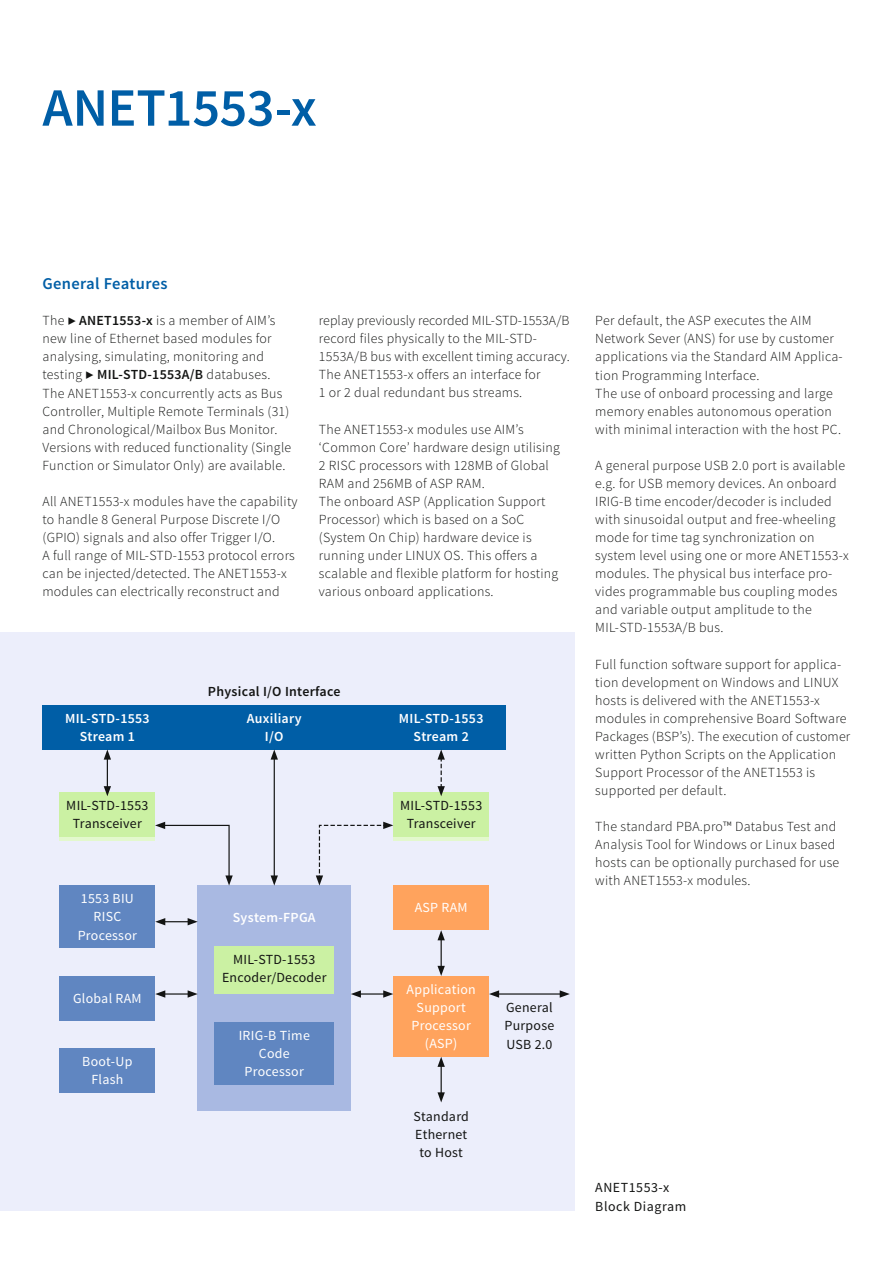
<style>
.page{position:relative;width:893px;height:1263px;background:#fff}
.page>*{position:absolute;margin:0;border:0;box-sizing:border-box;transform-origin:0 0}
.t1{font:600 54px "Source Sans Pro";letter-spacing:-.01em;color:#005ea6}
.t2{font:600 16.5px "Source Sans Pro";letter-spacing:.02em;color:#005ea6}
.t3{font:300 13.8px/18px "Source Sans Pro";letter-spacing:.02em;color:#131413}
.t4{font:13.8px/18px "Source Sans Pro";letter-spacing:.02em;color:#131413;text-align:center}
.t5{font:13.8px/18px "Source Sans Pro";letter-spacing:.02em;color:#fff;text-align:center}
.t6{font:600 13.8px/18px "Source Sans Pro";letter-spacing:.02em;color:#fff;text-align:center}
.t7{font:13.8px/18px "Source Sans Pro";letter-spacing:.04em;color:#131413}
.t8{font:600 13.8px "Source Sans Pro";letter-spacing:.02em;color:#131413}
.s1{font-weight:600}
</style>
<div class="page">
<div style="left:0;top:632px;width:574px;height:579px;background:#eceefb"></div>
<div style="left:43px;top:705px;width:463px;height:44px;background:#005ea6"></div>
<div style="left:60px;top:796px;width:95px;height:44px;background:#e3f8cd"></div>
<div style="left:60px;top:792px;width:95px;height:45px;background:#cbf1a3"></div>
<div style="left:60px;top:885px;width:95px;height:63px;background:#6086c1"></div>
<div style="left:393px;top:885px;width:96px;height:45px;background:#ffa35d"></div>
<div style="left:60px;top:976px;width:95px;height:44px;background:#6086c1"></div>
<div style="left:60px;top:1048px;width:95px;height:45px;background:#6086c1"></div>
<div style="left:393px;top:976px;width:96px;height:81px;background:#ffa35d"></div>
<div style="left:198px;top:885px;width:153px;height:226px;background:#a9b9e2"></div>
<div style="left:215px;top:949px;width:119px;height:45px;background:#cbf1a3"></div>
<div style="left:215px;top:946px;width:119px;height:45px;background:#cbf1a3"></div>
<div style="left:215px;top:1022px;width:119px;height:62px;background:#6086c1"></div>
<div style="left:393px;top:796px;width:96px;height:44px;background:#e3f8cd"></div>
<div style="left:393px;top:792px;width:96px;height:45px;background:#cbf1a3"></div>
<hr style="left:107px;top:757px;width:1px;height:31px;background:#131413">
<svg style="left:104px;top:786px;width:7px;height:10px"></svg>
<svg style="left:104px;top:749px;width:7px;height:11px"></svg>
<svg style="left:437px;top:749px;width:8px;height:47px"></svg>
<hr style="left:274px;top:757px;width:1px;height:121px;background:#131413">
<svg style="left:271px;top:875px;width:7px;height:10px"></svg>
<svg style="left:271px;top:749px;width:7px;height:11px"></svg>
<hr style="left:441px;top:1064px;width:1px;height:31px;background:#131413">
<svg style="left:437px;top:1092px;width:8px;height:10px"></svg>
<svg style="left:437px;top:1057px;width:8px;height:10px"></svg>
<hr style="left:441px;top:938px;width:1px;height:30px;background:#131413">
<svg style="left:437px;top:966px;width:8px;height:10px"></svg>
<svg style="left:437px;top:930px;width:8px;height:10px"></svg>
<svg style="left:155px;top:918px;width:43px;height:7px"></svg>
<svg style="left:155px;top:990px;width:43px;height:8px"></svg>
<svg style="left:351px;top:990px;width:42px;height:8px"></svg>
<hr style="left:497px;top:993px;width:65px;height:1px;background:#131413">
<svg style="left:560px;top:990px;width:10px;height:8px"></svg>
<svg style="left:489px;top:990px;width:10px;height:8px"></svg>
<svg style="left:155px;top:822px;width:78px;height:63px"></svg>
<svg style="left:316px;top:822px;width:77px;height:63px"></svg>
<h1 class="t1" style="left:43px;top:74px;width:276px">ANET1553-x</h1>
<p class="t2" style="left:43px;top:273px;width:126px">General Features</p>
<p class="t3" style="left:43px;top:312px;width:250px">The <span class="s1">▶ ANET1553-x</span> is a member of AIM’s new line of Ethernet based modules for analysing, simulating, monitoring and testing <span class="s1">▶ MIL-STD-1553A/B</span> databuses.<br>The ANET1553-x concurrently acts as Bus Controller, Multiple Remote Terminals (31) and Chronological/Mailbox Bus Monitor.<br>Versions with reduced functionality (Single Function or Simulator Only) are available.</p>
<p class="t3" style="left:43px;top:492px;width:257px">All ANET1553-x modules have the capability to handle 8 General Purpose Discrete I/O (GPIO) signals and also offer Trigger I/O.<br>A full range of MIL-STD-1553 protocol errors can be injected/detected. The ANET1553-x modules can electrically reconstruct and</p>
<p class="t3" style="left:319px;top:312px;width:252px">replay previously recorded MIL-STD-1553A/B record files physically to the MIL-STD-1553A/B bus with excellent timing accuracy.<br>The ANET1553-x offers an interface for<br>1 or 2 dual redundant bus streams.</p>
<p class="t3" style="left:319px;top:420px;width:243px">The ANET1553-x modules use AIM’s ‘Common Core’ hardware design utilising 2 RISC processors with 128MB of Global RAM and 256MB of ASP RAM.<br>The onboard ASP (Application Support Processor) which is based on a SoC (System On Chip) hardware device is running under LINUX OS. This offers a scalable and flexible platform for hosting various onboard applications.</p>
<p class="t6" style="left:65px;top:709px;width:86px">MIL-STD-1553<br>Stream 1</p>
<p class="t4" style="left:66px;top:800px;width:84px">MIL-STD-1553<br>Transceiver</p>
<p class="t8" style="left:208px;top:683px;width:134px">Physical I/O Interface</p>
<p class="t6" style="left:247px;top:709px;width:56px">Auxiliary<br>I/O</p>
<p class="t6" style="left:399px;top:709px;width:86px">MIL-STD-1553<br>Stream 2</p>
<p class="t4" style="left:400px;top:800px;width:84px">MIL-STD-1553<br>Transceiver</p>
<p class="t5" style="left:78px;top:890px;width:61px">1553 BIU<br>RISC<br>Processor</p>
<p class="t5" style="left:415px;top:899px;width:54px">ASP RAM</p>
<p class="t6" style="left:233px;top:908px;width:84px">System-FPGA</p>
<p class="t5" style="left:73px;top:989px;width:70px">Global RAM</p>
<p class="t5" style="left:82px;top:1053px;width:52px">Boot-Up<br>Flash</p>
<p class="t4" style="left:222px;top:954px;width:106px">MIL-STD-1553<br>Encoder/Decoder</p>
<p class="t5" style="left:239px;top:1026px;width:73px">IRIG-B Time<br>Code<br>Processor</p>
<p class="t5" style="left:407px;top:980px;width:71px">Application<br>Support<br>Processor (ASP)</p>
<p class="t4" style="left:413px;top:1107px;width:57px">Standard<br>Ethernet to Host</p>
<p class="t4" style="left:504px;top:999px;width:51px;text-align:justify">General Purpose USB 2.0</p>
<p class="t3" style="left:595px;top:312px;width:249px">Per default, the ASP executes the AIM Network Sever (ANS) for use by customer applications via the Standard AIM Applica&shy;tion Programming Interface.<br>The use of onboard processing and large memory enables autonomous operation with minimal interaction with the host PC.</p>
<p class="t3" style="left:595px;top:456px;width:255px">A general purpose USB 2.0 port is available e.g. for USB memory devices. An onboard IRIG-B time encoder/decoder is included with sinusoidal output and free-wheeling mode for time tag synchronization on system level using one or more ANET1553-x modules. The physical bus interface pro&shy;vides programmable bus coupling modes and variable output amplitude to the MIL-STD-1553A/B bus.</p>
<p class="t3" style="left:595px;top:655px;width:256px">Full function software support for applica&shy;tion development on Windows and LINUX hosts is delivered with the ANET1553-x modules in comprehensive Board Software Packages (BSP’s). The execution of customer written Python Scripts on the Application Support Processor of the ANET1553 is supported per default.</p>
<p class="t3" style="left:595px;top:818px;width:245px">The standard PBA.pro™ Databus Test and Analysis Tool for Windows or Linux based hosts can be optionally purchased for use with ANET1553-x modules.</p>
<p class="t7" style="left:595px;top:1179px;width:92px">ANET1553-x<br>Block Diagram</p>
</div>
